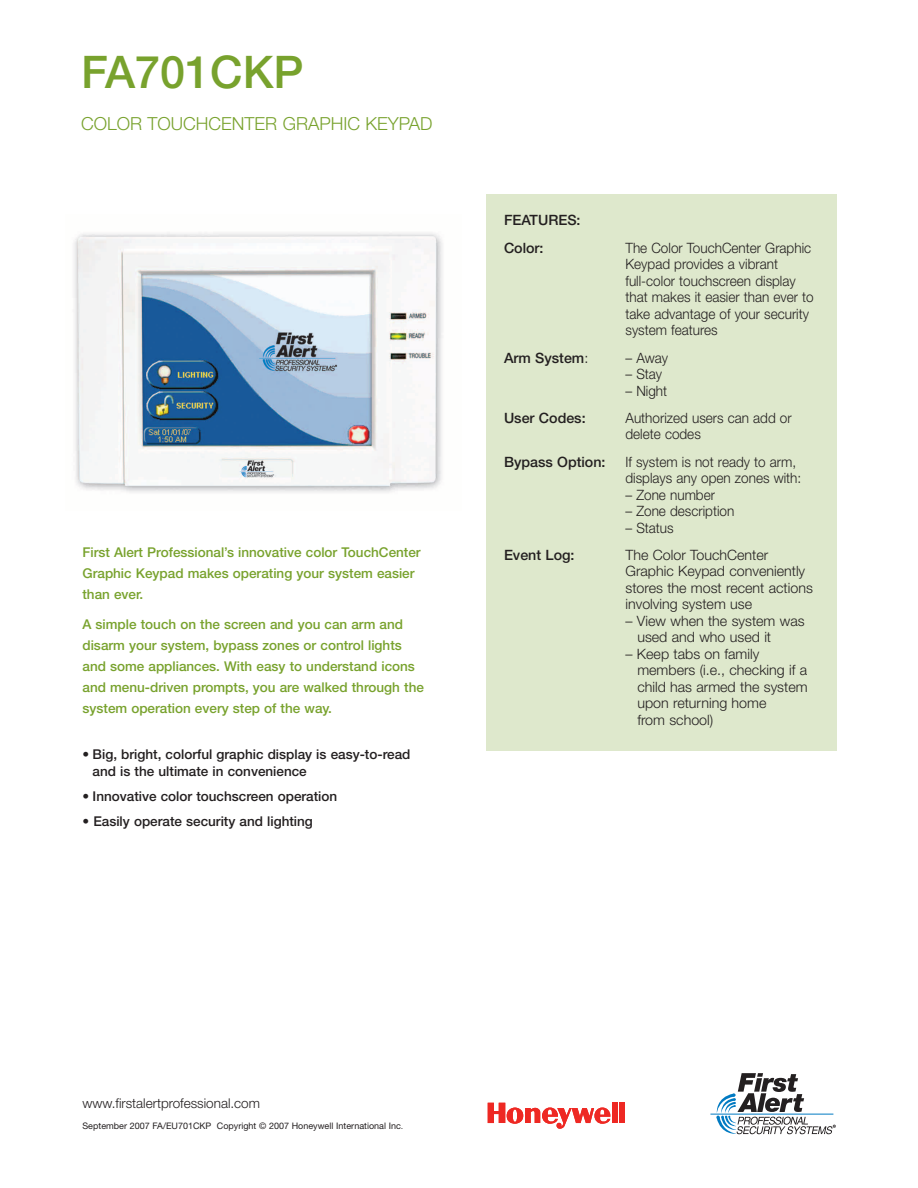
<style>
.page{position:relative;width:918px;height:1188px;background:#fff}
.page>*{position:absolute;margin:0;border:0;box-sizing:border-box;transform-origin:0 0}
.t1{font:500 45px "Helvetica Neue";color:#78a22d}
.t2{font:300 18px "Helvetica Neue";color:#78a22d}
.t3{font:300 14.25px/16.5px "Helvetica Neue";color:#231f20;scale:.95 1}
.t4{font:300 14.25px/16.5px "Helvetica Neue";color:#231f20}
.t5{font:500 14.25px/27.3px "Helvetica Neue";color:#231f20}
.t6{font:500 13.5px/21px "Helvetica Neue";color:#78a22d}
.t7{font:500 13.5px/16.2px "Helvetica Neue";color:#231f20}
.t8{font:300 13.5px "Helvetica Neue";color:#231f20}
.t9{font:9px "Helvetica Neue";color:#231f20}
.s1{font-weight:300}
</style>
<div class="page">
<hr style="left:710px;top:1114px;width:123px;height:1px;background:#007ac2">
<svg style="left:716px;top:1073px;width:120px;height:62px"></svg>
<div style="left:612px;top:1103px;width:5px;height:20px;background:#ee2823"></div>
<div style="left:619px;top:1103px;width:6px;height:20px;background:#ee2823"></div>
<svg style="left:488px;top:1103px;width:122px;height:26px"></svg>
<img style="left:74px;top:233px;width:369px;height:260px">
<div style="left:486px;top:194px;width:351px;height:557px;background:#dee8cc"></div>
<h1 class="t1" style="left:81px;top:55px;width:224px">FA701CKP</h1>
<h2 class="t2" style="left:81px;top:117px;width:353px">COLOR TOUCHCENTER GRAPHIC KEYPAD</h2>
<p class="t6" style="left:82px;top:543px;width:340px">First Alert Professional’s innovative color TouchCenter<br>Graphic Keypad makes operating your system easier than ever.</p>
<p class="t6" style="left:82px;top:615px;width:343px">A simple touch on the screen and you can arm and disarm your system, bypass zones or control lights and some appliances. With easy to understand icons and menu-driven prompts, you are walked through the system operation every step of the way.</p>
<p class="t7" style="left:93px;top:748px;width:319px;text-indent:-10px">• Big, bright, colorful graphic display is easy-to-read and is the ultimate in convenience</p>
<p class="t7" style="left:82px;top:789px;width:256px">• Innovative color touchscreen operation</p>
<p class="t7" style="left:82px;top:814px;width:232px">• Easily operate security and lighting</p>
<p class="t5" style="left:504px;top:208px;width:78px">FEATURES:<br>Color:</p>
<p class="t3" style="left:626px;top:241px;width:200px">The Color TouchCenter Graphic<br>Keypad provides a vibrant full-color touchscreen display that makes it easier than ever to take advantage of your security system features</p>
<p class="t5" style="left:504px;top:345px;width:86px">Arm System<span class="s1">:</span></p>
<p class="t3" style="left:626px;top:351px;width:46px">– Away</p>
<p class="t3" style="left:626px;top:367px;width:40px">– Stay</p>
<p class="t3" style="left:626px;top:384px;width:45px">– Night</p>
<p class="t5" style="left:504px;top:405px;width:83px">User Codes:</p>
<p class="t3" style="left:626px;top:411px;width:177px">Authorized users can add or delete codes</p>
<p class="t5" style="left:504px;top:449px;width:103px">Bypass Option:</p>
<p class="t3" style="left:626px;top:455px;width:187px">If system is not ready to arm, displays any open zones with:</p>
<p class="t3" style="left:626px;top:488px;width:96px">– Zone number</p>
<p class="t3" style="left:626px;top:504px;width:116px">– Zone description</p>
<p class="t3" style="left:626px;top:521px;width:52px">– Status</p>
<p class="t5" style="left:504px;top:543px;width:72px">Event Log:</p>
<p class="t4" style="left:625px;top:548px;width:189px">The Color TouchCenter<br>Graphic Keypad conveniently stores the most recent actions involving system use</p>
<p class="t4" style="left:637px;top:614px;width:169px;text-indent:-12px">– View when the system was used and who used it</p>
<p class="t4" style="left:637px;top:647px;width:172px;text-indent:-12px">– Keep tabs on family members (i.e., checking if a child has armed the system upon returning home<br>from school)</p>
<p class="t8" style="left:82px;top:1099px;width:179px">www.firstalertprofessional.com</p>
<p class="t9" style="left:82px;top:1123px;width:322px">September 2007 FA/EU701CKP Copyright © 2007 Honeywell International Inc<span class="s1">.</span></p>
</div>
